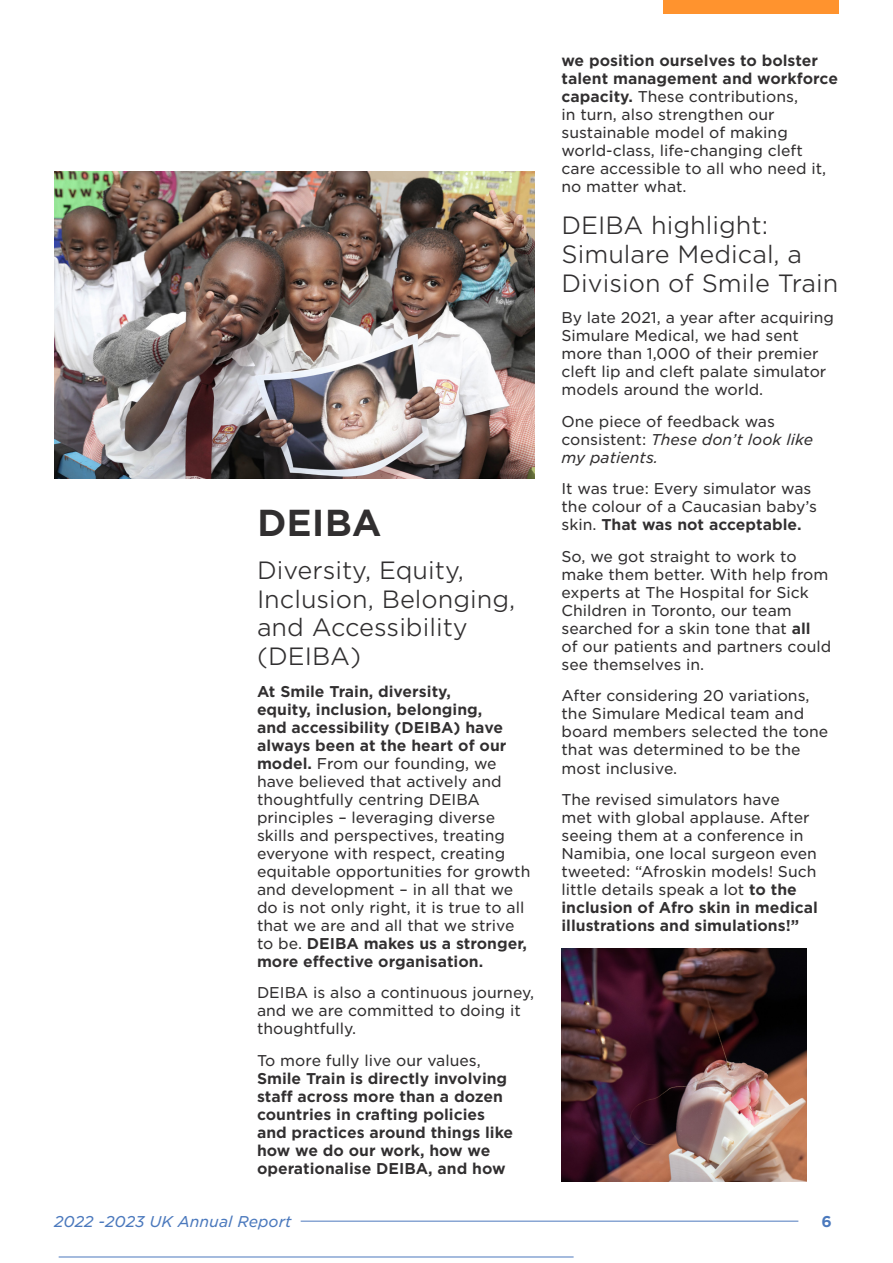
<style>
.page{position:relative;width:893px;height:1263px;background:#fff}
.page>*{position:absolute;margin:0;border:0;box-sizing:border-box;transform-origin:0 0}
.Chapter_Header{font:700 36px "Gotham S Sm";color:#312f30}
.Chapter_Description{font:300 24px/28.8px "Gotham S Sm";color:#312f30}
.Body{font:300 24px/28.8px "Gotham S Sm";color:#312f30}
.Body-2{font:15px/18px "Gotham S Sm";color:#312f30}
.Body-3{font:700 15px/18px "Gotham S Sm";color:#312f30}
.t1{font:italic 15px "Gotham S Sm";color:#4b79bd}
.t2{font:700 15px "Gotham S Sm";color:#4b79bd}
.s1{font-weight:700}
.s2{font-weight:400}
.s3{font-style:italic}
</style>
<div class="page">
<hr style="left:301px;top:1221px;width:497px;height:1px;background:#4c78bd">
<div style="left:663px;top:0;width:176px;height:14px;background:#ff932e"></div>
<img style="left:54px;top:172px;width:480px;height:306px">
<hr style="left:59px;top:1257px;width:515px;height:1px;background:#4c78bd">
<img style="left:561px;top:948px;width:246px;height:234px">
<p class="Chapter_Header" style="left:257px;top:498px;width:126px">DEIBA</p>
<p class="Chapter_Description" style="left:257px;top:555px;width:260px">Diversity, Equity,<br>Inclusion, Belonging, and Accessibility (DEIBA)</p>
<p class="Body-2" style="left:257px;top:682px;width:275px"><span class="s1">At Smile Train, diversity,<br>equity, inclusion, belonging,<br>and accessibility (DEIBA) have always been at the heart of our model.</span> From our founding, we have believed that actively and thoughtfully centring DEIBA principles – leveraging diverse skills and perspectives, treating everyone with respect, creating equitable opportunities for growth and development – in all that we do is not only right, it is true to all that we are and all that we strive to be. <span class="s1">DEIBA makes us a stronger, more effective organisation.</span></p>
<p class="Body-2" style="left:257px;top:983px;width:279px">DEIBA is also a continuous journey, and we are committed to doing it thoughtfully.</p>
<p class="Body-3" style="left:257px;top:1051px;width:258px"><span class="s2">To more fully live our values,<br></span>Smile Train is directly involving staff across more than a dozen countries in crafting policies and practices around things like how we do our work, how we operationalise DEIBA, and how</p>
<p class="Body-2" style="left:561px;top:51px;width:278px"><span class="s1">we position ourselves to bolster talent management and workforce capacity.</span> These contributions,<br>in turn, also strengthen our sustainable model of making world-class, life-changing cleft care accessible to all who need it, no matter what.</p>
<p class="Body" style="left:561px;top:210px;width:278px">DEIBA highlight:<br>Simulare Medical, a<br>Division of Smile Train</p>
<p class="Body-2" style="left:561px;top:309px;width:274px">By late 2021, a year after acquiring<br>Simulare Medical, we had sent more than 1,000 of their premier cleft lip and cleft palate simulator models around the world.</p>
<p class="Body-2" style="left:561px;top:412px;width:253px">One piece of feedback was consistent: <span class="s3">These don’t look like my patients.</span></p>
<p class="Body-2" style="left:561px;top:480px;width:257px">It was true: Every simulator was the colour of a Caucasian baby’s skin. <span class="s1">That was not acceptable.</span></p>
<p class="Body-2" style="left:561px;top:547px;width:271px">So, we got straight to work to make them better. With help from experts at The Hospital for Sick<br>Children in Toronto, our team searched for a skin tone that <span class="s1">all<br></span>of our patients and partners could see themselves in.</p>
<p class="Body-2" style="left:561px;top:687px;width:268px">After considering 20 variations, the Simulare Medical team and board members selected the tone that was determined to be the most inclusive.</p>
<p class="Body-2" style="left:561px;top:790px;width:258px">The revised simulators have<br>met with global applause. After seeing them at a conference in<br>Namibia, one local surgeon even tweeted: “Afroskin models! Such little details speak a lot <span class="s1">to the inclusion of Afro skin in medical illustrations and simulations!”</span></p>
<p class="t1" style="left:54px;top:1211px;width:239px">2022 -2023 UK Annual Report</p>
<p class="t2" style="left:822px;top:1211px;width:12px">6</p>
</div>
